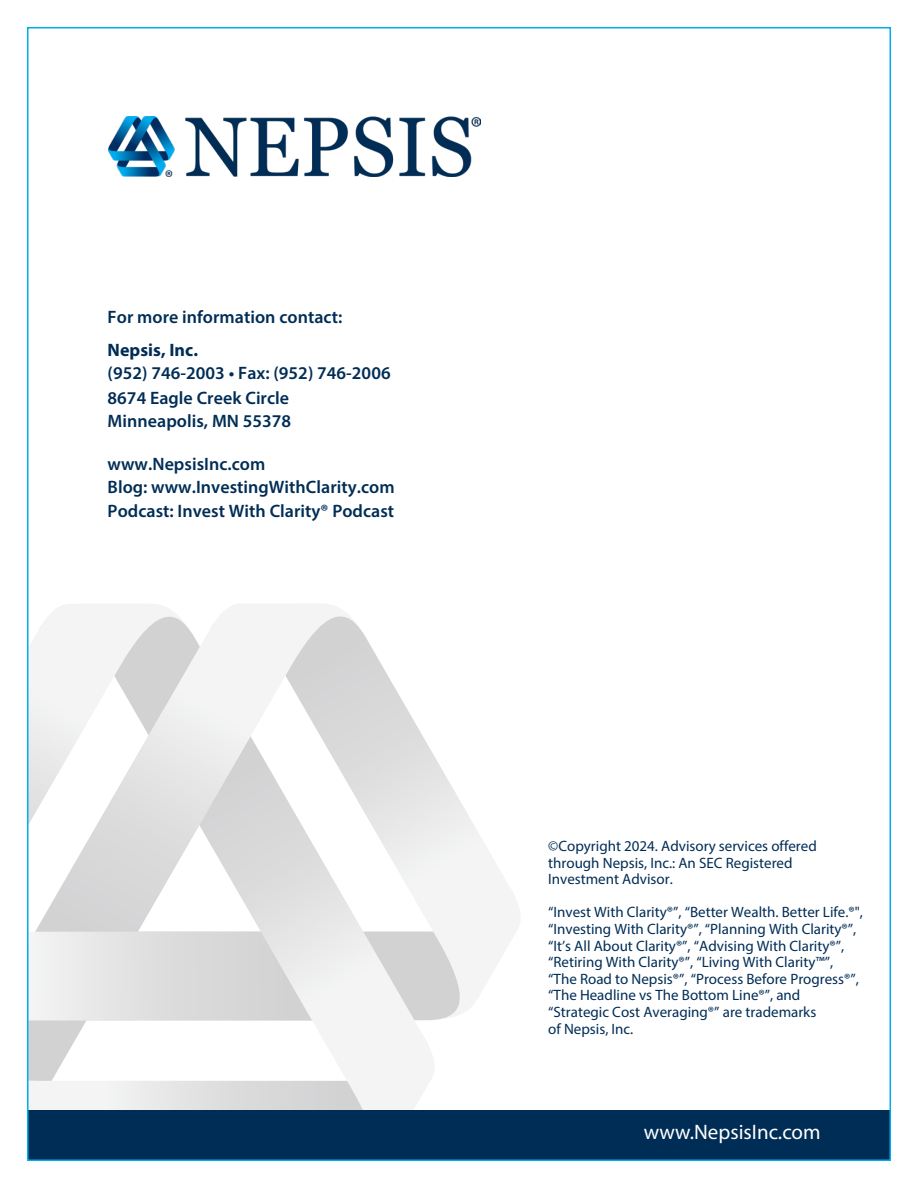
<style>
.page{position:relative;width:918px;height:1188px;background:#fff}
.page>*{position:absolute;margin:0;border:0;box-sizing:border-box;transform-origin:0 0}
.t1{font:21px "Myriad Pro";color:#fff}
.t2{font:600 18px/24px "Myriad Pro";color:#002d56}
.t3{font:700 18px "Myriad Pro";color:#002d56}
.t4{font:15px/16.6px "Myriad Pro";color:#002d56}
</style>
<div class="page">
<svg style="left:30px;top:1020px;width:169px;height:18px"></svg>
<svg style="left:30px;top:1038px;width:169px;height:72px"></svg>
<svg style="left:366px;top:638px;width:154px;height:381px"></svg>
<svg style="left:35px;top:604px;width:331px;height:328px"></svg>
<svg style="left:30px;top:604px;width:184px;height:221px"></svg>
<svg style="left:30px;top:932px;width:169px;height:88px"></svg>
<svg style="left:199px;top:736px;width:241px;height:374px"></svg>
<div style="left:28px;top:1110px;width:862px;height:50px;background:#002d56"></div>
<img style="left:108px;top:117px;width:373px;height:59px">
<p class="t2" style="left:108px;top:305px;width:236px">For more information contact:</p>
<p class="t3" style="left:108px;top:339px;width:92px">Nepsis, Inc.</p>
<p class="t2" style="left:108px;top:361px;width:285px">(952) 746-2003 • Fax: (952) 746-2006<br>8674 Eagle Creek Circle<br>Minneapolis, MN 55378</p>
<p class="t2" style="left:108px;top:452px;width:289px;line-height:23px">www.NepsisInc.com<br>Blog: www.InvestingWithClarity.com</p>
<p class="t2" style="left:108px;top:499px;width:288px">Podcast: Invest With Clarity® Podcast</p>
<p class="t4" style="left:548px;top:837px;width:270px">©Copyright 2024. Advisory services offered through Nepsis, Inc.: An SEC Registered<br>Investment Advisor.</p>
<p class="t4" style="left:548px;top:904px;width:316px">“Invest With Clarity®”, “Better Wealth. Better Life.®", “Investing With Clarity®”, “Planning With Clarity®”, “It’s All About Clarity®”, “Advising With Clarity®”, “Retiring With Clarity®”, “Living With Clarity™”, “The Road to Nepsis®”, “Process Before Progress®”, “The Headline vs The Bottom Line®”, and “Strategic Cost Averaging®” are trademarks<br>of Nepsis, Inc.</p>
<h1 class="t1" style="left:644px;top:1119px;width:178px">www.NepsisInc.com</h1>
</div>
